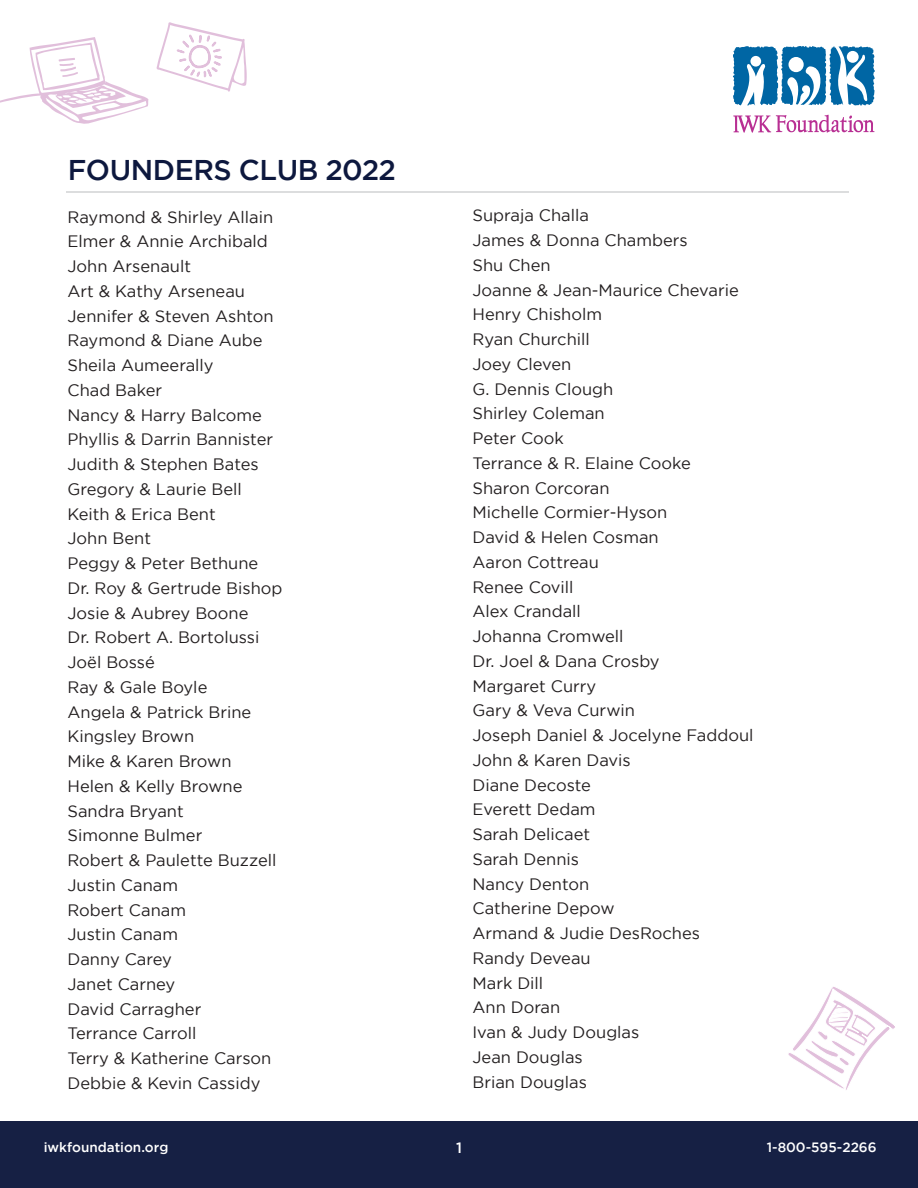
<style>
.page{position:relative;width:918px;height:1188px;background:#fff}
.page>*{position:absolute;margin:0;border:0;box-sizing:border-box;transform-origin:0 0}
.t1{font:500 28.5px "Gotham";letter-spacing:-.015em;color:#0d183e}
.t2{font:16.5px "Gotham";color:#231f20}
.t3{font:500 15px "Gotham";color:#fff}
.t4{font:500 13.5px "Gotham";color:#fff}
</style>
<div class="page">
<div style="left:0;top:1121px;width:918px;height:67px;background:#162044"></div>
<svg style="left:733px;top:46px;width:142px;height:60px"></svg>
<svg style="left:733px;top:115px;width:142px;height:18px"></svg>
<svg style="left:0;top:37px;width:148px;height:87px"></svg>
<svg style="left:157px;top:22px;width:90px;height:70px"></svg>
<svg style="left:788px;top:987px;width:107px;height:103px"></svg>
<hr style="left:66px;top:191px;width:783px;height:2px;background:#d1d2d4">
<p class="t1" style="left:68px;top:154px;width:330px">FOUNDERS CLUB 2022</p>
<p class="t2" style="left:68px;top:208px;width:207px">Raymond &amp; Shirley Allain</p>
<p class="t2" style="left:68px;top:232px;width:202px">Elmer &amp; Annie Archibald</p>
<p class="t2" style="left:68px;top:257px;width:125px">John Arsenault</p>
<p class="t2" style="left:68px;top:282px;width:179px">Art &amp; Kathy Arseneau</p>
<p class="t2" style="left:68px;top:307px;width:208px">Jennifer &amp; Steven Ashton</p>
<p class="t2" style="left:68px;top:331px;width:197px">Raymond &amp; Diane Aube</p>
<p class="t2" style="left:68px;top:356px;width:148px">Sheila Aumeerally</p>
<p class="t2" style="left:68px;top:381px;width:96px">Chad Baker</p>
<p class="t2" style="left:68px;top:406px;width:196px">Nancy &amp; Harry Balcome</p>
<p class="t2" style="left:68px;top:430px;width:207px">Phyllis &amp; Darrin Bannister</p>
<p class="t2" style="left:68px;top:455px;width:193px">Judith &amp; Stephen Bates</p>
<p class="t2" style="left:68px;top:480px;width:176px">Gregory &amp; Laurie Bell</p>
<p class="t2" style="left:68px;top:505px;width:150px">Keith &amp; Erica Bent</p>
<p class="t2" style="left:68px;top:529px;width:85px">John Bent</p>
<p class="t2" style="left:68px;top:554px;width:192px">Peggy &amp; Peter Bethune</p>
<p class="t2" style="left:68px;top:579px;width:216px">Dr. Roy &amp; Gertrude Bishop</p>
<p class="t2" style="left:68px;top:604px;width:183px">Josie &amp; Aubrey Boone</p>
<p class="t2" style="left:68px;top:628px;width:194px">Dr. Robert A. Bortolussi</p>
<p class="t2" style="left:68px;top:653px;width:89px">Joël Bossé</p>
<p class="t2" style="left:68px;top:678px;width:141px">Ray &amp; Gale Boyle</p>
<p class="t2" style="left:68px;top:703px;width:185px">Angela &amp; Patrick Brine</p>
<p class="t2" style="left:68px;top:727px;width:128px">Kingsley Brown</p>
<p class="t2" style="left:68px;top:752px;width:166px">Mike &amp; Karen Brown</p>
<p class="t2" style="left:68px;top:777px;width:177px">Helen &amp; Kelly Browne</p>
<p class="t2" style="left:68px;top:802px;width:118px">Sandra Bryant</p>
<p class="t2" style="left:68px;top:826px;width:136px">Simonne Bulmer</p>
<p class="t2" style="left:68px;top:851px;width:210px">Robert &amp; Paulette Buzzell</p>
<p class="t2" style="left:68px;top:876px;width:112px">Justin Canam</p>
<p class="t2" style="left:68px;top:901px;width:120px">Robert Canam</p>
<p class="t2" style="left:68px;top:925px;width:112px">Justin Canam</p>
<p class="t2" style="left:68px;top:950px;width:106px">Danny Carey</p>
<p class="t2" style="left:68px;top:975px;width:109px">Janet Carney</p>
<p class="t2" style="left:68px;top:1000px;width:135px">David Carragher</p>
<p class="t2" style="left:68px;top:1024px;width:130px">Terrance Carroll</p>
<p class="t2" style="left:68px;top:1049px;width:205px">Terry &amp; Katherine Carson</p>
<p class="t2" style="left:68px;top:1074px;width:194px">Debbie &amp; Kevin Cassidy</p>
<p class="t2" style="left:472px;top:206px;width:118px">Supraja Challa</p>
<p class="t2" style="left:472px;top:231px;width:217px">James &amp; Donna Chambers</p>
<p class="t2" style="left:472px;top:256px;width:80px">Shu Chen</p>
<p class="t2" style="left:472px;top:281px;width:268px">Joanne &amp; Jean-Maurice Chevarie</p>
<p class="t2" style="left:472px;top:305px;width:131px">Henry Chisholm</p>
<p class="t2" style="left:472px;top:330px;width:119px">Ryan Churchill</p>
<p class="t2" style="left:472px;top:355px;width:100px">Joey Cleven</p>
<p class="t2" style="left:472px;top:380px;width:142px">G. Dennis Clough</p>
<p class="t2" style="left:472px;top:404px;width:134px">Shirley Coleman</p>
<p class="t2" style="left:472px;top:429px;width:93px">Peter Cook</p>
<p class="t2" style="left:472px;top:454px;width:220px">Terrance &amp; R. Elaine Cooke</p>
<p class="t2" style="left:472px;top:479px;width:139px">Sharon Corcoran</p>
<p class="t2" style="left:472px;top:503px;width:196px">Michelle Cormier-Hyson</p>
<p class="t2" style="left:472px;top:528px;width:188px">David &amp; Helen Cosman</p>
<p class="t2" style="left:472px;top:553px;width:128px">Aaron Cottreau</p>
<p class="t2" style="left:472px;top:578px;width:103px">Renee Covill</p>
<p class="t2" style="left:472px;top:602px;width:110px">Alex Crandall</p>
<p class="t2" style="left:472px;top:627px;width:153px">Johanna Cromwell</p>
<p class="t2" style="left:472px;top:652px;width:189px">Dr. Joel &amp; Dana Crosby</p>
<p class="t2" style="left:472px;top:677px;width:125px">Margaret Curry</p>
<p class="t2" style="left:472px;top:701px;width:164px">Gary &amp; Veva Curwin</p>
<p class="t2" style="left:472px;top:726px;width:283px">Joseph Daniel &amp; Jocelyne Faddoul</p>
<p class="t2" style="left:472px;top:751px;width:160px">John &amp; Karen Davis</p>
<p class="t2" style="left:472px;top:776px;width:120px">Diane Decoste</p>
<p class="t2" style="left:472px;top:800px;width:125px">Everett Dedam</p>
<p class="t2" style="left:472px;top:825px;width:119px">Sarah Delicaet</p>
<p class="t2" style="left:472px;top:850px;width:108px">Sarah Dennis</p>
<p class="t2" style="left:472px;top:875px;width:118px">Nancy Denton</p>
<p class="t2" style="left:472px;top:899px;width:144px">Catherine Depow</p>
<p class="t2" style="left:472px;top:924px;width:229px">Armand &amp; Judie DesRoches</p>
<p class="t2" style="left:472px;top:949px;width:120px">Randy Deveau</p>
<p class="t2" style="left:472px;top:974px;width:72px">Mark Dill</p>
<p class="t2" style="left:472px;top:998px;width:89px">Ann Doran</p>
<p class="t2" style="left:472px;top:1023px;width:168px">Ivan &amp; Judy Douglas</p>
<p class="t2" style="left:472px;top:1048px;width:112px">Jean Douglas</p>
<p class="t2" style="left:472px;top:1073px;width:116px">Brian Douglas</p>
<p class="t4" style="left:44px;top:1139px;width:126px">iwkfoundation.org</p>
<p class="t4" style="left:767px;top:1139px;width:111px">1-800-595-2266</p>
<p class="t3" style="left:456px;top:1139px;width:7px">1</p>
</div>
